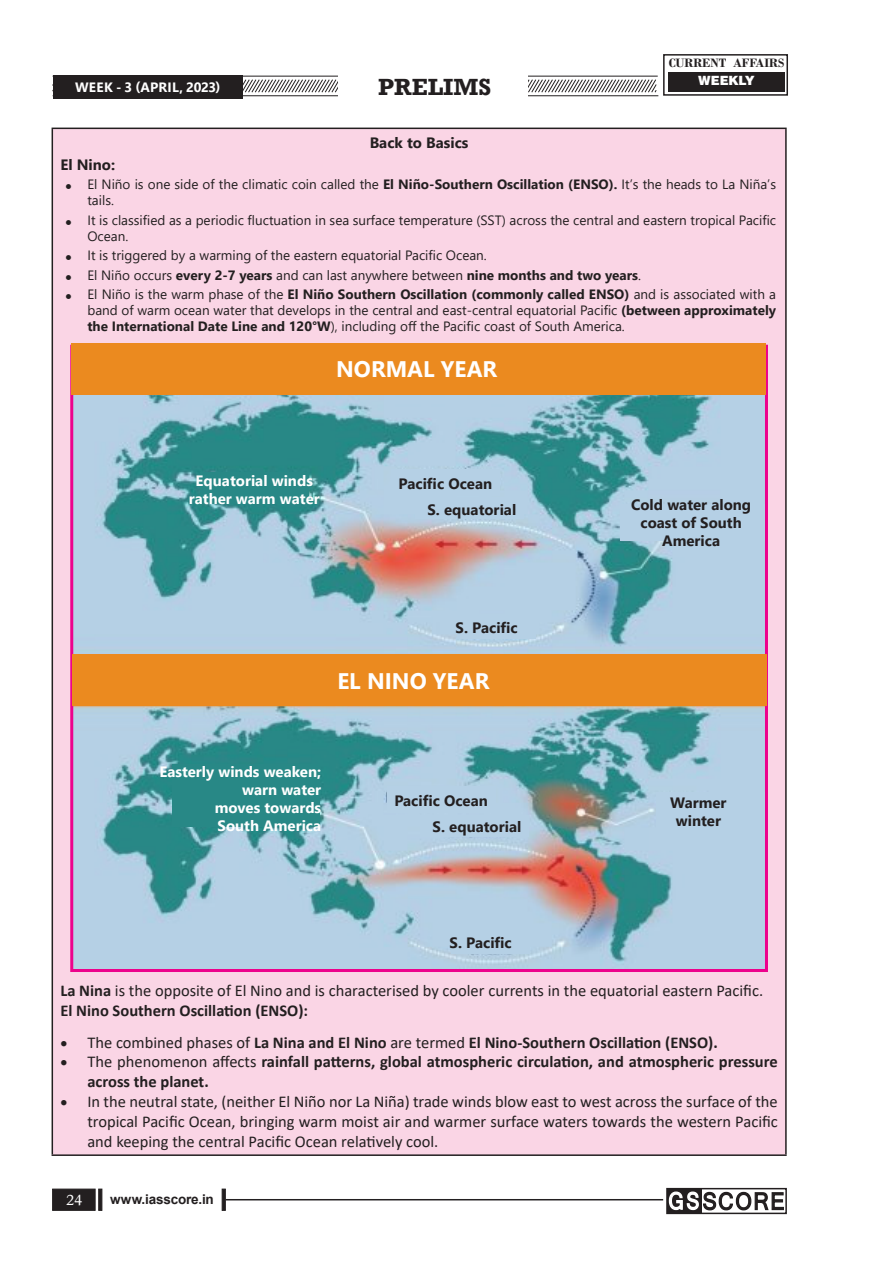
<style>
.page{position:relative;width:893px;height:1263px;background:#fff}
.page>*{position:absolute;margin:0;border:0;box-sizing:border-box;transform-origin:0 0}
.t1{font:700 24px "Rockwell";color:#231f20}
.Para_Heading{font:700 22.5px "Segoe UI";color:#fff}
.t2{font:16.5px/19.8px "Calibri";color:#231f20;text-align:justify}
.t3{font:700 16.5px/19.8px "Calibri";color:#231f20}
.Para_Heading-2{font:700 15px/18px "Segoe UI";color:#231f20;text-align:center}
.Para_Heading-3{font:700 15px/18px "Segoe UI";color:#fff;text-align:center}
.Box_Heading{font:700 15px "Segoe UI";color:#231f20}
.t4{font:14.25px "Dutch 809 BT Roman C";color:#fff}
.t5{font:13.5px/16.2px "Segoe UI";color:#231f20}
.t6{font:700 13.5px "Segoe UI";letter-spacing:.015em;color:#fff}
.t7{font:700 13.5px "Arial";letter-spacing:-.01em;color:#231f20}
.t8{font:700 12.75px "Bodoni";color:#231f20}
.t9{font:900 12.75px "Swiss 721 BT";color:#fff}
.s1{font-weight:700}
.s2{font-weight:400}
</style>
<div class="page">
<div style="left:52px;top:1189px;width:43px;height:21px;background:#231f20"></div>
<hr style="left:99px;top:1189px;width:3px;height:21px;background:#231f20">
<div style="left:222px;top:1189px;width:3px;height:21px;background:#231f20;border:1px solid #231f20"></div>
<hr style="left:226px;top:1199px;width:437px;height:1px;background:#231f20">
<svg style="left:52px;top:75px;width:607px;height:22px"></svg>
<div style="left:666px;top:1188px;width:121px;height:26px;border:2px solid #231f20"></div>
<svg style="left:668px;top:1190px;width:117px;height:21px"></svg>
<div style="left:663px;top:54px;width:125px;height:42px;border:2px solid #231f20"></div>
<div style="left:668px;top:72px;width:116px;height:20px;background:#231f20"></div>
<div style="left:53px;top:76px;width:189px;height:23px;background:#231f20"></div>
<div style="left:338px;top:76px;width:189px;height:23px;background:#fff"></div>
<div style="left:52px;top:128px;width:734px;height:1027px;background:#fad5e5"></div>
<hr style="left:52px;top:128px;width:735px;height:1px;background:#231f20">
<hr style="left:52px;top:129px;width:1px;height:1025px;background:#231f20">
<hr style="left:785px;top:129px;width:2px;height:1025px;background:#231f20">
<hr style="left:52px;top:1154px;width:735px;height:2px;background:#231f20">
<img style="left:74px;top:394px;width:690px;height:574px">
<div style="left:621px;top:504px;width:144px;height:37px;background:#b5d0e5"></div>
<div style="left:172px;top:764px;width:148px;height:63px;background:#288886"></div>
<div style="left:200px;top:472px;width:108px;height:32px;background:#288886"></div>
<div style="left:656px;top:793px;width:109px;height:43px;background:#b5d0e5"></div>
<div style="left:391px;top:470px;width:109px;height:26px;background:#b5d0e5"></div>
<div style="left:387px;top:786px;width:109px;height:27px;background:#b5d0e5"></div>
<div style="left:416px;top:497px;width:108px;height:21px;background:#b5d0e5"></div>
<div style="left:421px;top:815px;width:108px;height:21px;background:#b5d0e5"></div>
<div style="left:457px;top:614px;width:79px;height:24px;background:#b5d0e5"></div>
<div style="left:451px;top:930px;width:79px;height:24px;background:#b5d0e5"></div>
<div style="left:72px;top:655px;width:695px;height:51px;background:#eb8a1f"></div>
<div style="left:71px;top:343px;width:695px;height:51px;background:#eb8a1f"></div>
<p class="t6" style="left:75px;top:75px;width:147px">WEEK - 3 (APRIL, 2023)</p>
<h1 class="t1" style="left:378px;top:72px;width:115px">PRELIMS</h1>
<h1 class="t1" style="left:393px;top:72px;width:85px">MAINS</h1>
<p class="Box_Heading" style="left:370px;top:128px;width:100px">Back to Basics</p>
<p class="t8" style="left:669px;top:56px;width:117px">CURRENT AFFAIRS</p>
<p class="t9" style="left:698px;top:73px;width:58px">WEEKLY</p>
<p class="Box_Heading" style="left:60px;top:150px;width:56px">El Nino:</p>
<p class="t5" style="left:87px;top:175px;width:690px">El Niño is one side of the climatic coin called the <span class="s1">El Niño-Southern Oscillation (ENSO).</span> It’s the heads to La Niña’s tails.</p>
<p class="t5" style="left:87px;top:211px;width:690px">It is classified as a periodic fluctuation in sea surface temperature (SST) across the central and eastern tropical Pacific<br>Ocean.</p>
<p class="t5" style="left:87px;top:246px;width:401px">It is triggered by a warming of the eastern equatorial Pacific Ocean.</p>
<p class="t5" style="left:87px;top:266px;width:555px">El Niño occurs <span class="s1">every 2-7 years</span> and can last anywhere between <span class="s1">nine months and two years</span>.</p>
<p class="t5" style="left:87px;top:285px;width:690px;text-align:justify">El Niño is the warm phase of the <span class="s1">El Niño Southern Oscillation (commonly called ENSO)</span> and is associated with a band of warm ocean water that develops in the central and east-central equatorial Pacific <span class="s1">(between approximately the International Date Line and 120°W</span>), including off the Pacific coast of South America.</p>
<p class="Para_Heading" style="left:336px;top:347px;width:163px">NORMAL YEAR</p>
<p class="Para_Heading-3" style="left:189px;top:470px;width:132px">Equatorial winds rather warm water</p>
<p class="Para_Heading-2" style="left:399px;top:473px;width:95px">Pacific Ocean</p>
<p class="Para_Heading-2" style="left:428px;top:499px;width:90px">S. equatorial</p>
<p class="Para_Heading-2" style="left:456px;top:617px;width:64px">S. Pacific</p>
<p class="Para_Heading" style="left:337px;top:659px;width:154px">EL NINO YEAR</p>
<p class="Para_Heading-3" style="left:159px;top:762px;width:163px;text-align:right">Easterly winds weaken; warn water<br>moves towards<br>South America</p>
<p class="Para_Heading-2" style="left:394px;top:790px;width:95px">Pacific Ocean</p>
<p class="Para_Heading-2" style="left:433px;top:817px;width:90px">S. equatorial</p>
<p class="Para_Heading-2" style="left:450px;top:933px;width:64px">S. Pacific</p>
<p class="Para_Heading-2" style="left:631px;top:495px;width:122px">Cold water along coast of South<br>America</p>
<p class="Para_Heading-2" style="left:670px;top:792px;width:58px">Warmer winter</p>
<p class="t2" style="left:60px;top:980px;width:704px"><span class="s1">La Nina</span> is the opposite of El Nino and is characterised by cooler currents in the equatorial eastern Pacific.</p>
<p class="t3" style="left:60px;top:1000px;width:249px">El Nino Southern Oscillation (ENSO):</p>
<p class="t3" style="left:60px;top:1032px;width:659px">• <span class="s2">The combined phases of</span> La Nina and El Nino <span class="s2">are termed</span> El Nino-Southern Oscillation (ENSO).</p>
<p class="t3" style="left:87px;top:1052px;width:692px;text-indent:-27px">• <span class="s2">The phenomenon affects</span> rainfall patterns, global atmospheric circulation, and atmospheric pressure across the planet.</p>
<p class="t2" style="left:87px;top:1091px;width:692px;text-indent:-27px">• In the neutral state, (neither El Niño nor La Niña) trade winds blow east to west across the surface of the tropical Pacific Ocean, bringing warm moist air and warmer surface waters towards the western Pacific and keeping the central Pacific Ocean relatively cool.</p>
<p class="t4" style="left:66px;top:1191px;width:17px">24</p>
<p class="t7" style="left:110px;top:1189px;width:105px">www.iasscore.in</p>
</div>
